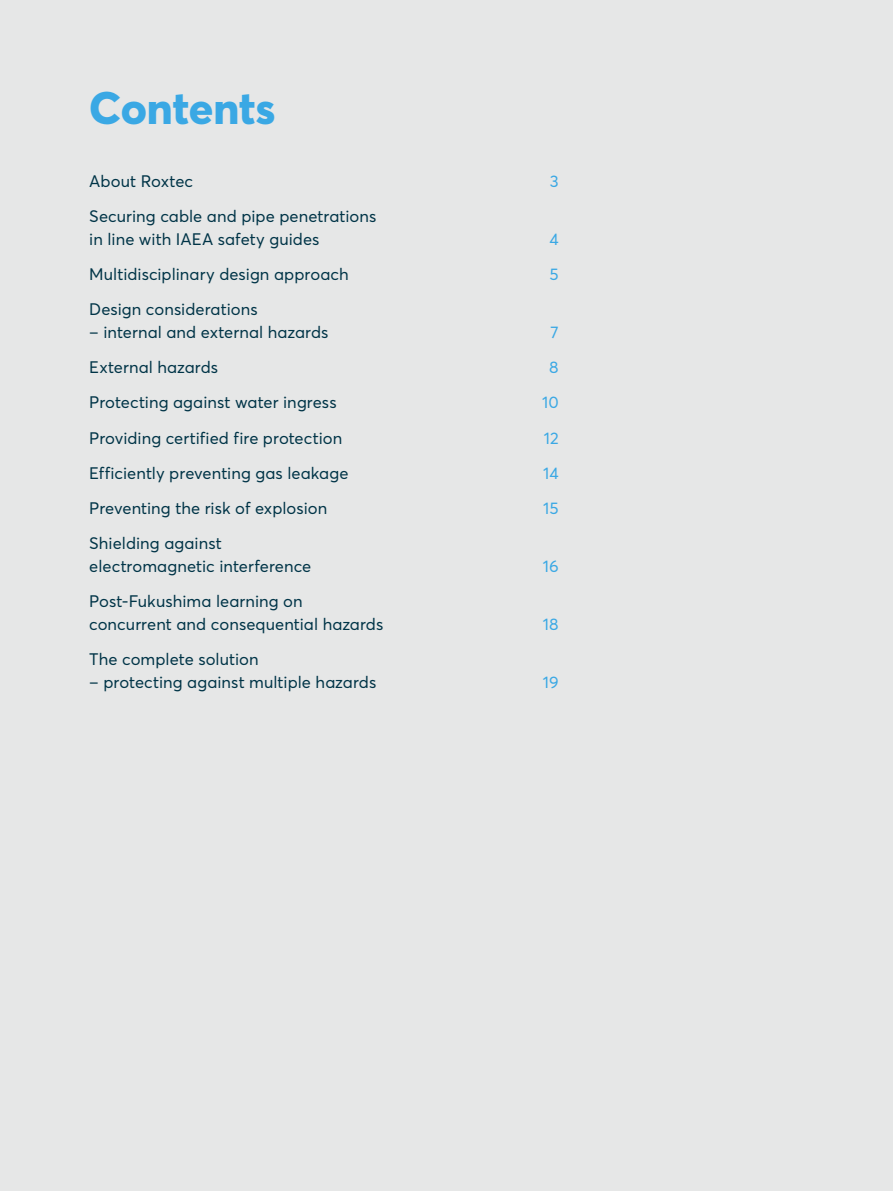
<style>
.page{position:relative;width:893px;height:1191px;background:#e6e7e7}
.page>*{position:absolute;margin:0;border:0;box-sizing:border-box;transform-origin:0 0}
.t1{font:800 45px "Averta";letter-spacing:-.005em;color:#3aa8e4}
.t2{font:16.5px/22.5px "Averta";color:#003447}
.t3{font:16.5px "Averta";letter-spacing:.005em;color:#3aa8e4}
</style>
<div class="page">
<h1 class="t1" style="left:89px;top:79px;width:188px">Contents</h1>
<p class="t2" style="left:89px;top:170px;width:105px">About Roxtec</p>
<p class="t3" style="left:550px;top:171px;width:10px">3</p>
<p class="t2" style="left:89px;top:205px;width:289px">Securing cable and pipe penetrations in line with IAEA safety guides</p>
<p class="t3" style="left:549px;top:229px;width:11px">4</p>
<p class="t2" style="left:89px;top:263px;width:261px">Multidisciplinary design approach</p>
<p class="t3" style="left:550px;top:264px;width:11px">5</p>
<p class="t2" style="left:89px;top:298px;width:170px">Design considerations</p>
<p class="t2" style="left:89px;top:321px;width:241px">– internal and external hazards</p>
<p class="t3" style="left:551px;top:322px;width:10px">7</p>
<p class="t2" style="left:89px;top:356px;width:130px">External hazards</p>
<p class="t3" style="left:549px;top:357px;width:11px">8</p>
<p class="t2" style="left:89px;top:391px;width:249px">Protecting against water ingress</p>
<p class="t3" style="left:542px;top:392px;width:18px">10</p>
<p class="t2" style="left:89px;top:426px;width:255px">Providing certified fire protection</p>
<p class="t3" style="left:544px;top:427px;width:16px">12</p>
<p class="t2" style="left:89px;top:462px;width:261px">Efficiently preventing gas leakage</p>
<p class="t3" style="left:543px;top:463px;width:17px">14</p>
<p class="t2" style="left:89px;top:497px;width:240px">Preventing the risk of explosion</p>
<p class="t3" style="left:543px;top:498px;width:17px">15</p>
<p class="t2" style="left:89px;top:532px;width:224px">Shielding against electromagnetic interference</p>
<p class="t3" style="left:543px;top:556px;width:17px">16</p>
<p class="t2" style="left:89px;top:590px;width:296px">Post-Fukushima learning on concurrent and consequential hazards</p>
<p class="t3" style="left:543px;top:613px;width:17px">18</p>
<p class="t2" style="left:89px;top:648px;width:171px">The complete solution</p>
<p class="t2" style="left:89px;top:670px;width:289px">– protecting against multiple hazards</p>
<p class="t3" style="left:543px;top:671px;width:17px">19</p>
</div>
